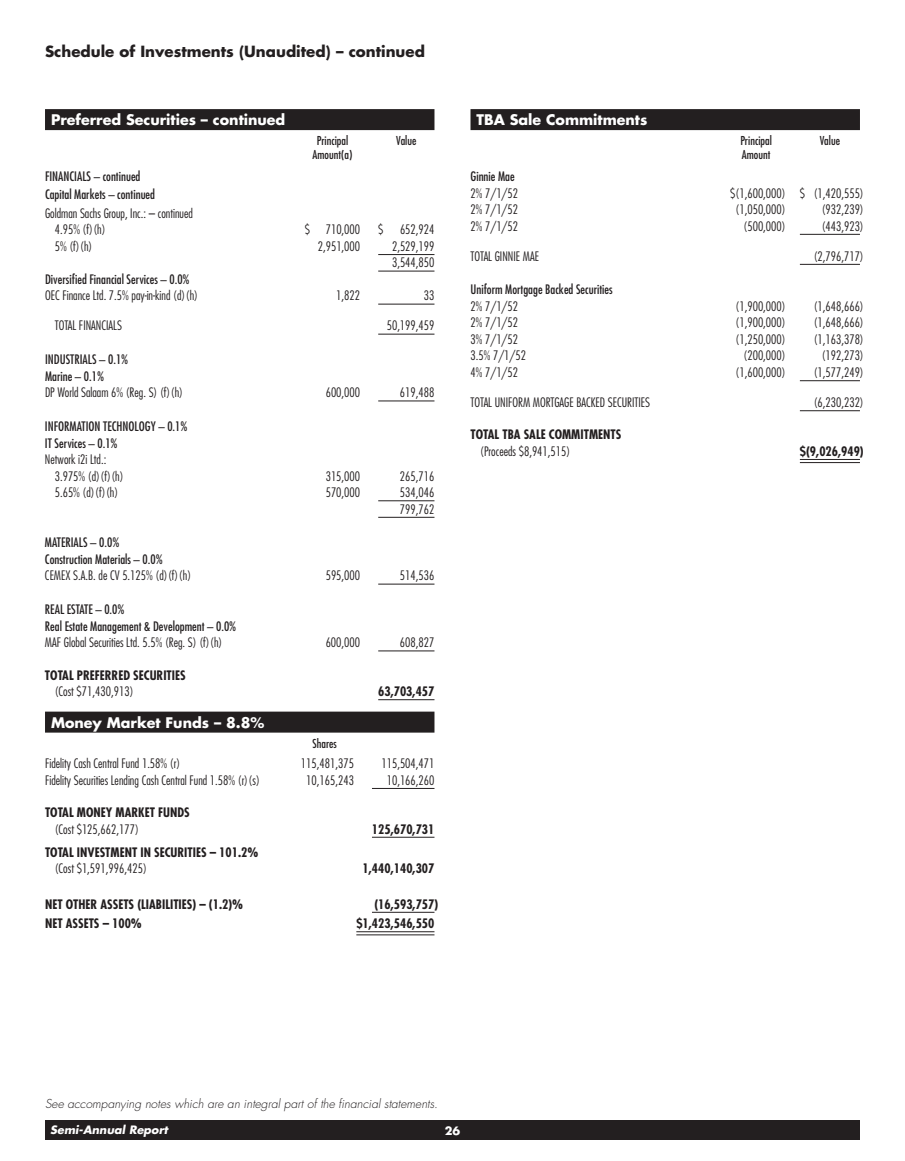
<style>
.page{position:relative;width:905px;height:1161px;background:#fff}
.page>*{position:absolute;margin:0;border:0;box-sizing:border-box;transform-origin:0 0}
.t1{font:700 15px "Futura Std";color:#231f20}
.t2{font:700 14.25px "Futura Std";color:#fff}
.t3{font:300 condensed 12.75px/16.5px "Futura Std";color:#231f20}
.t4{font:condensed 12.75px/16.5px "Futura Std";color:#231f20}
.t5{font:700 condensed 12.75px "Futura Std";color:#231f20}
.t6{font:italic 300 12px "Futura Std";color:#231f20}
.t7{font:condensed 12px/13.5px "Futura Std";color:#231f20;text-align:center}
.t8{font:italic 700 11.25px "Futura Std";color:#fff}
.t9{font:700 11.25px "Futura Std";color:#fff}
</style>
<div class="page">
<div style="left:45px;top:1120px;width:815px;height:20px;background:#231f20"></div>
<hr style="left:378px;top:254px;width:56px;height:1px;background:#231f20">
<hr style="left:378px;top:271px;width:56px;height:1px;background:#231f20">
<hr style="left:378px;top:304px;width:56px;height:1px;background:#231f20">
<hr style="left:378px;top:334px;width:56px;height:1px;background:#231f20">
<hr style="left:378px;top:401px;width:56px;height:1px;background:#231f20">
<hr style="left:378px;top:500px;width:56px;height:1px;background:#231f20">
<hr style="left:378px;top:517px;width:56px;height:1px;background:#231f20">
<hr style="left:378px;top:584px;width:56px;height:1px;background:#231f20">
<hr style="left:378px;top:651px;width:56px;height:1px;background:#231f20">
<hr style="left:378px;top:699px;width:56px;height:1px;background:#231f20">
<div style="left:45px;top:109px;width:389px;height:21px;background:#231f20"></div>
<hr style="left:372px;top:788px;width:62px;height:1px;background:#231f20">
<hr style="left:372px;top:837px;width:62px;height:1px;background:#231f20">
<hr style="left:372px;top:912px;width:62px;height:1px;background:#231f20">
<div style="left:45px;top:712px;width:389px;height:21px;background:#231f20"></div>
<hr style="left:356px;top:931px;width:78px;height:1px;background:#231f20">
<hr style="left:356px;top:935px;width:78px;height:1px;background:#231f20">
<hr style="left:799px;top:234px;width:61px;height:1px;background:#231f20">
<hr style="left:799px;top:264px;width:61px;height:1px;background:#231f20">
<hr style="left:799px;top:380px;width:61px;height:1px;background:#231f20">
<hr style="left:799px;top:410px;width:61px;height:1px;background:#231f20">
<div style="left:470px;top:109px;width:390px;height:21px;background:#231f20"></div>
<hr style="left:799px;top:459px;width:60px;height:1px;background:#231f20">
<hr style="left:799px;top:462px;width:60px;height:1px;background:#231f20">
<p class="t1" style="left:45px;top:42px;width:381px">Schedule of Investments (Unaudited) – continued</p>
<p class="t2" style="left:51px;top:110px;width:236px">Preferred Securities – continued</p>
<p class="t4" style="left:45px;top:167px;width:112px;line-height:18.3px">FINANCIALS – continued<br>Capital Markets – continued</p>
<p class="t3" style="left:55px;top:205px;width:140px;text-indent:-10px">Goldman Sachs Group, Inc.: – continued<br>4.95% (f)(h)</p>
<p class="t7" style="left:312px;top:134px;width:41px">Principal<br>Amount(a)</p>
<p class="t7" style="left:396px;top:134px;width:22px">Value</p>
<p class="t3" style="left:305px;top:221px;width:57px">$ 710,000</p>
<p class="t3" style="left:378px;top:221px;width:7px">$</p>
<p class="t3" style="left:400px;top:221px;width:36px">652,924</p>
<p class="t3" style="left:55px;top:238px;width:39px">5% (f)(h)</p>
<p class="t3" style="left:318px;top:238px;width:44px">2,951,000</p>
<p class="t3" style="left:392px;top:238px;width:44px">2,529,199<br>3,544,850</p>
<p class="t4" style="left:45px;top:271px;width:146px">Diversified Financial Services – 0.0%</p>
<p class="t3" style="left:45px;top:287px;width:154px">OEC Finance Ltd. 7.5% pay‑in‑kind (d)(h)</p>
<p class="t3" style="left:336px;top:287px;width:25px">1,822</p>
<p class="t3" style="left:424px;top:287px;width:12px">33</p>
<p class="t3" style="left:55px;top:317px;width:69px">TOTAL FINANCIALS</p>
<p class="t3" style="left:387px;top:317px;width:49px">50,199,459</p>
<p class="t4" style="left:45px;top:351px;width:85px">INDUSTRIALS – 0.1%<br>Marine – 0.1%</p>
<p class="t3" style="left:45px;top:384px;width:140px">DP World Salaam 6% (Reg. S) (f)(h)</p>
<p class="t3" style="left:326px;top:384px;width:36px">600,000</p>
<p class="t3" style="left:400px;top:384px;width:36px">619,488</p>
<p class="t4" style="left:45px;top:418px;width:144px">INFORMATION TECHNOLOGY – 0.1%<br>IT Services – 0.1%</p>
<p class="t3" style="left:55px;top:451px;width:70px;text-indent:-10px">Network i2i Ltd.:<br>3.975% (d)(f)(h)</p>
<p class="t3" style="left:326px;top:468px;width:36px">315,000</p>
<p class="t3" style="left:400px;top:468px;width:36px">265,716</p>
<p class="t3" style="left:55px;top:484px;width:65px">5.65% (d)(f)(h)</p>
<p class="t3" style="left:326px;top:484px;width:36px">570,000</p>
<p class="t3" style="left:400px;top:484px;width:36px">534,046<br>799,762</p>
<p class="t4" style="left:45px;top:534px;width:119px">MATERIALS – 0.0%<br>Construction Materials – 0.0%</p>
<p class="t3" style="left:45px;top:567px;width:148px">CEMEX S.A.B. de CV 5.125% (d)(f)(h)</p>
<p class="t3" style="left:326px;top:567px;width:36px">595,000</p>
<p class="t3" style="left:400px;top:567px;width:36px">514,536</p>
<p class="t4" style="left:45px;top:601px;width:193px">REAL ESTATE – 0.0%<br>Real Estate Management &amp; Development – 0.0%</p>
<p class="t3" style="left:45px;top:634px;width:179px">MAF Global Securities Ltd. 5.5% (Reg. S) (f)(h)</p>
<p class="t3" style="left:326px;top:634px;width:36px">600,000</p>
<p class="t3" style="left:400px;top:634px;width:36px">608,827</p>
<p class="t5" style="left:45px;top:667px;width:142px">TOTAL PREFERRED SECURITIES</p>
<p class="t3" style="left:55px;top:683px;width:80px">(Cost $71,430,913)</p>
<p class="t5" style="left:378px;top:683px;width:58px">63,703,457</p>
<p class="t2" style="left:51px;top:713px;width:215px">Money Market Funds – 8.8%</p>
<p class="t7" style="left:312px;top:737px;width:26px">Shares</p>
<p class="t3" style="left:45px;top:755px;width:137px">Fidelity Cash Central Fund 1.58% (r)</p>
<p class="t3" style="left:301px;top:755px;width:55px">115,481,375</p>
<p class="t3" style="left:381px;top:755px;width:55px">115,504,471</p>
<p class="t3" style="left:45px;top:772px;width:216px">Fidelity Securities Lending Cash Central Fund 1.58% (r)(s)</p>
<p class="t3" style="left:306px;top:772px;width:49px">10,165,243</p>
<p class="t3" style="left:387px;top:772px;width:49px">10,166,260</p>
<p class="t5" style="left:45px;top:804px;width:146px">TOTAL MONEY MARKET FUNDS</p>
<p class="t3" style="left:55px;top:821px;width:86px">(Cost $125,662,177)</p>
<p class="t5" style="left:372px;top:821px;width:64px">125,670,731</p>
<p class="t5" style="left:45px;top:844px;width:215px">TOTAL INVESTMENT IN SECURITIES – 101.2%</p>
<p class="t3" style="left:55px;top:860px;width:94px">(Cost $1,591,996,425)</p>
<p class="t5" style="left:362px;top:861px;width:73px">1,440,140,307</p>
<p class="t5" style="left:45px;top:896px;width:200px">NET OTHER ASSETS (LIABILITIES) – (1.2)%</p>
<p class="t5" style="left:374px;top:896px;width:65px">(16,593,757)</p>
<p class="t5" style="left:45px;top:915px;width:98px">NET ASSETS – 100%</p>
<p class="t5" style="left:356px;top:915px;width:80px">$1,423,546,550</p>
<p class="t2" style="left:476px;top:110px;width:172px">TBA Sale Commitments</p>
<p class="t7" style="left:740px;top:134px;width:33px;text-align:left">Principal<br>Amount</p>
<p class="t7" style="left:819px;top:134px;width:22px">Value</p>
<p class="t4" style="left:470px;top:168px;width:46px">Ginnie Mae</p>
<p class="t3" style="left:470px;top:185px;width:49px">2% 7/1/52</p>
<p class="t3" style="left:730px;top:185px;width:135px">$(1,600,000) $ (1,420,555)</p>
<p class="t3" style="left:470px;top:201px;width:49px">2% 7/1/52</p>
<p class="t3" style="left:735px;top:201px;width:52px">(1,050,000)</p>
<p class="t3" style="left:821px;top:201px;width:44px">(932,239)</p>
<p class="t3" style="left:470px;top:218px;width:49px">2% 7/1/52</p>
<p class="t3" style="left:743px;top:218px;width:44px">(500,000)</p>
<p class="t3" style="left:821px;top:218px;width:44px">(443,923)</p>
<p class="t3" style="left:470px;top:248px;width:70px">TOTAL GINNIE MAE</p>
<p class="t3" style="left:813px;top:248px;width:52px">(2,796,717)</p>
<p class="t4" style="left:470px;top:281px;width:144px">Uniform Mortgage Backed Securities</p>
<p class="t3" style="left:470px;top:298px;width:49px">2% 7/1/52</p>
<p class="t3" style="left:735px;top:298px;width:52px">(1,900,000)</p>
<p class="t3" style="left:813px;top:298px;width:52px">(1,648,666)</p>
<p class="t3" style="left:470px;top:314px;width:49px">2% 7/1/52</p>
<p class="t3" style="left:735px;top:314px;width:52px">(1,900,000)</p>
<p class="t3" style="left:813px;top:314px;width:52px">(1,648,666)</p>
<p class="t3" style="left:470px;top:331px;width:49px">3% 7/1/52</p>
<p class="t3" style="left:735px;top:331px;width:52px">(1,250,000)</p>
<p class="t3" style="left:813px;top:331px;width:52px">(1,163,378)</p>
<p class="t3" style="left:470px;top:348px;width:57px">3.5% 7/1/52</p>
<p class="t3" style="left:743px;top:348px;width:44px">(200,000)</p>
<p class="t3" style="left:821px;top:348px;width:44px">(192,273)</p>
<p class="t3" style="left:470px;top:364px;width:49px">4% 7/1/52</p>
<p class="t3" style="left:735px;top:364px;width:52px">(1,600,000)</p>
<p class="t3" style="left:813px;top:364px;width:52px">(1,577,249)</p>
<p class="t3" style="left:470px;top:394px;width:181px">TOTAL UNIFORM MORTGAGE BACKED SECURITIES</p>
<p class="t3" style="left:813px;top:394px;width:52px">(6,230,232)</p>
<p class="t5" style="left:470px;top:427px;width:152px">TOTAL TBA SALE COMMITMENTS</p>
<p class="t3" style="left:480px;top:443px;width:92px">(Proceeds $8,941,515)</p>
<p class="t5" style="left:799px;top:443px;width:65px">$(9,026,949)</p>
<p class="t6" style="left:45px;top:1096px;width:394px">See accompanying notes which are an integral part of the financial statements.</p>
<p class="t8" style="left:50px;top:1123px;width:119px">Semi-Annual Report</p>
<p class="t9" style="left:445px;top:1124px;width:17px">26</p>
</div>
